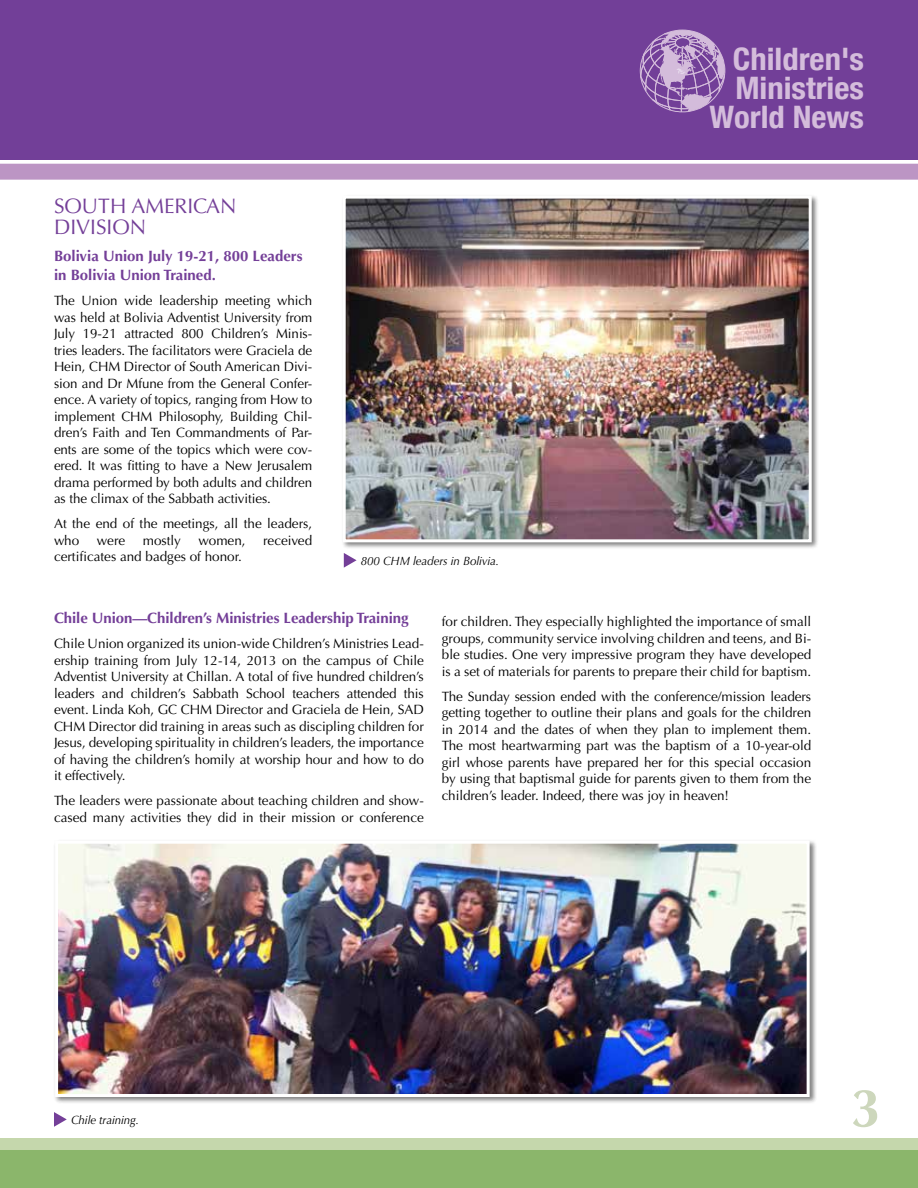
<style>
.page{position:relative;width:918px;height:1188px;background:#fff}
.page>*{position:absolute;margin:0;border:0;box-sizing:border-box;transform-origin:0 0}
.t1{font:700 54px "Optima LT Std";color:#cdd7bc}
.t2{font:700 condensed 30.9px/29px "Helvetica Neue";color:#d4bcdb;text-align:right;scale:1.05 1}
.t3{font:21px/21px "Optima LT";color:#743f98}
.t4{font:700 15px/18.8px "Optima LT Std";color:#743f98}
.t5{font:13.5px/16.5px "Optima LT";letter-spacing:-.005em;color:#000;text-align:justify}
.t6{font:italic 12px "Optima LT Std";letter-spacing:-.005em;color:#000;scale:.96 1}
</style>
<div class="page">
<div style="left:0;top:0;width:918px;height:159px;background:#723f98"></div>
<div style="left:0;top:164px;width:918px;height:16px;background:#bc95c4"></div>
<svg style="left:640px;top:29px;width:85px;height:84px"></svg>
<div style="left:0;top:1145px;width:918px;height:43px;background:#8bb66b"></div>
<div style="left:0;top:1139px;width:918px;height:11px;background:#c5d7ac"></div>
<svg style="left:344px;top:553px;width:13px;height:15px"></svg>
<div style="left:341px;top:194px;width:478px;height:356px;background:#000;opacity:.5"></div>
<img style="left:347px;top:200px;width:461px;height:338px">
<div style="left:343px;top:196px;width:469px;height:346px;border:3px solid #fff"></div>
<svg style="left:54px;top:1112px;width:13px;height:15px"></svg>
<div style="left:53px;top:839px;width:764px;height:266px;background:#000;opacity:.5"></div>
<img style="left:59px;top:845px;width:747px;height:248px">
<div style="left:55px;top:841px;width:755px;height:256px;border:3px solid #fff"></div>
<h3 class="t3" style="left:54px;top:196px;width:179px">South American<br>Division</h3>
<p class="t4" style="left:54px;top:247px;width:250px">Bolivia Union July 19-21, 800 Leaders in Bolivia Union Trained.</p>
<p class="t5" style="left:54px;top:292px;width:260px">The U nion wide leadership meeting which was held at Bolivia Adventist U niversity from July 19-21 attracted 800 Children’s Minis&shy;tries leaders. The facilitators were Graciela de Hein, CH M Director of South American Divi&shy;sion and Dr Mfune from the General Confer&shy;ence. A variety of topics, ranging from How to implement CHM Philosophy, Building Chil&shy;dren’s Faith and Ten Commandments of Par&shy;ents are some of the topics which were cov&shy;ered. It was fitting to have a New Jerusalem drama performed by both adults and children as the climax of the Sabbath activities.</p>
<p class="t5" style="left:54px;top:515px;width:260px">At the end of the meetings, all the leaders, who</p>
<p class="t5" style="left:97px;top:532px;width:30px">were</p>
<p class="t5" style="left:143px;top:532px;width:40px">mostly</p>
<p class="t5" style="left:199px;top:532px;width:49px">women,</p>
<p class="t5" style="left:263px;top:532px;width:51px">received</p>
<p class="t5" style="left:54px;top:548px;width:190px">certificates and badges of honor.</p>
<p class="t6" style="left:361px;top:554px;width:146px">800 CHM leaders in Bolivia.</p>
<h2 class="t2" style="left:709px;top:45px;width:149px">Children's<br>Ministries<br>World News</h2>
<p class="t4" style="left:54px;top:609px;width:356px">Chile Union—Children’s Ministries Leadership Training</p>
<p class="t5" style="left:54px;top:636px;width:371px;text-align:left">Chile U nion organized its union-wide Children’s Ministries Lead&shy;ership training from July 12-14, 2013 on the campus of Chile Adventist U niversity at Chillan. A total of five hundred children’s leaders and children’s Sabbath School teachers attended this event. Linda Koh, GC CHM Director and Graciela de Hein, SAD CHM Director did training in areas such as discipling children for Jesus, developing spirituality in children’s leaders, the importance of having the children’s homily at worship hour and how to do it effectively.</p>
<p class="t5" style="left:54px;top:793px;width:371px">The leaders were passionate about teaching children and show&shy;cased many activities they did in their mission or conference</p>
<p class="t5" style="left:442px;top:614px;width:371px">for children. They especially highlighted the importance of small groups, community service involving children and teens, and Bi&shy;ble studies. One very impressive program they have developed is a set of materials for parents to prepare their child for baptism.</p>
<p class="t5" style="left:442px;top:688px;width:371px">The Sunday session ended with the conference/mission leaders getting together to outline their plans and goals for the children in 2014 and the dates of when they plan to implement them.<br>The most heartwarming part was the baptism of a 10-year-old girl whose parents have prepared her for this special occasion by using that baptismal guide for parents given to them from the children’s leader. Indeed, there was joy in heaven!</p>
<p class="t6" style="left:71px;top:1113px;width:72px">Chile training.</p>
<h1 class="t1" style="left:851px;top:1077px;width:32px">3</h1>
</div>
